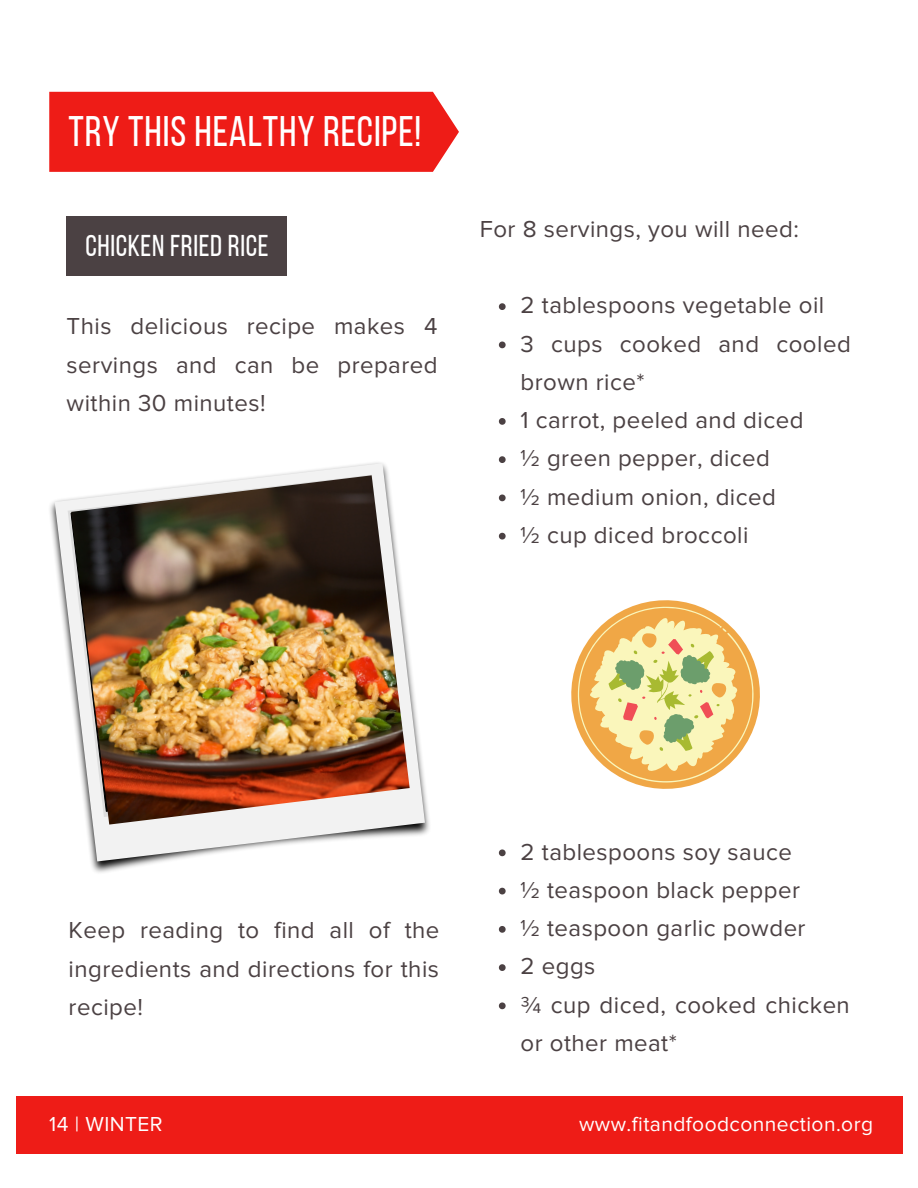
<style>
.page{position:relative;width:918px;height:1188px;background:#fff}
.page>*{position:absolute;margin:0;border:0;box-sizing:border-box;transform-origin:0 0}
.t1{font:42.6px "Bebas Neue";letter-spacing:.02em;color:#fff}
.t2{font:30px "Bebas Neue";letter-spacing:.02em;color:#fff}
.t3{font:24px/38.2px "Proxima Nova";letter-spacing:.02em;color:#4b4143}
.t4{font:21px "Proxima Nova";letter-spacing:.02em;color:#fff}
</style>
<div class="page">
<div style="left:16px;top:1096px;width:886px;height:58px;background:#ee1c17"></div>
<div style="left:49px;top:92px;width:410px;height:80px;background:#ee1c17"></div>
<div style="left:67px;top:216px;width:220px;height:60px;background:#4b4143"></div>
<img style="left:50px;top:462px;width:380px;height:411px">
<svg style="left:55px;top:463px;width:370px;height:398px"></svg>
<img style="left:71px;top:475px;width:339px;height:350px">
<svg style="left:571px;top:600px;width:189px;height:189px"></svg>
<svg style="left:578px;top:607px;width:176px;height:176px;background:#ecd190"></svg>
<svg style="left:499px;top:303px;width:7px;height:7px"></svg>
<svg style="left:499px;top:342px;width:7px;height:6px"></svg>
<svg style="left:499px;top:418px;width:7px;height:7px"></svg>
<svg style="left:499px;top:456px;width:7px;height:7px"></svg>
<svg style="left:499px;top:495px;width:7px;height:6px"></svg>
<svg style="left:499px;top:533px;width:7px;height:7px"></svg>
<svg style="left:499px;top:849px;width:7px;height:7px"></svg>
<svg style="left:499px;top:888px;width:7px;height:6px"></svg>
<svg style="left:499px;top:926px;width:7px;height:7px"></svg>
<svg style="left:499px;top:964px;width:7px;height:7px"></svg>
<svg style="left:499px;top:1002px;width:7px;height:7px"></svg>
<p class="t1" style="left:69px;top:114px;width:354px">TRY THIS HEALTHY RECIPE!</p>
<p class="t2" style="left:86px;top:233px;width:184px">CHICKEN FRIED RICE</p>
<p class="t3" style="left:67px;top:308px;width:372px;text-align:justify">This delicious recipe makes 4 servings and can be prepared within 30 minutes!</p>
<p class="t3" style="left:480px;top:210px;width:321px">For 8 servings, you will need:</p>
<p class="t3" style="left:521px;top:287px;width:305px">2 tablespoons vegetable oil</p>
<p class="t3" style="left:521px;top:325px;width:332px">3 cups cooked and cooled brown rice*</p>
<p class="t3" style="left:521px;top:402px;width:285px">1 carrot, peeled and diced</p>
<p class="t3" style="left:521px;top:440px;width:251px">½ green pepper, diced</p>
<p class="t3" style="left:521px;top:478px;width:257px">½ medium onion, diced</p>
<p class="t3" style="left:521px;top:516px;width:229px">½ cup diced broccoli</p>
<p class="t3" style="left:69px;top:912px;width:372px;text-align:justify">Keep reading to find all of the ingredients and directions for this recipe!</p>
<p class="t3" style="left:521px;top:833px;width:273px">2 tablespoons soy sauce</p>
<p class="t3" style="left:521px;top:871px;width:281px">½ teaspoon black pepper</p>
<p class="t3" style="left:521px;top:910px;width:287px">½ teaspoon garlic powder</p>
<p class="t3" style="left:521px;top:948px;width:76px">2 eggs</p>
<p class="t3" style="left:521px;top:986px;width:331px">¾ cup diced, cooked chicken or other meat*</p>
<p class="t4" style="left:49px;top:1111px;width:115px">14 | WINTER</p>
<p class="t4" style="left:579px;top:1111px;width:295px">www.fitandfoodconnection.org</p>
</div>
